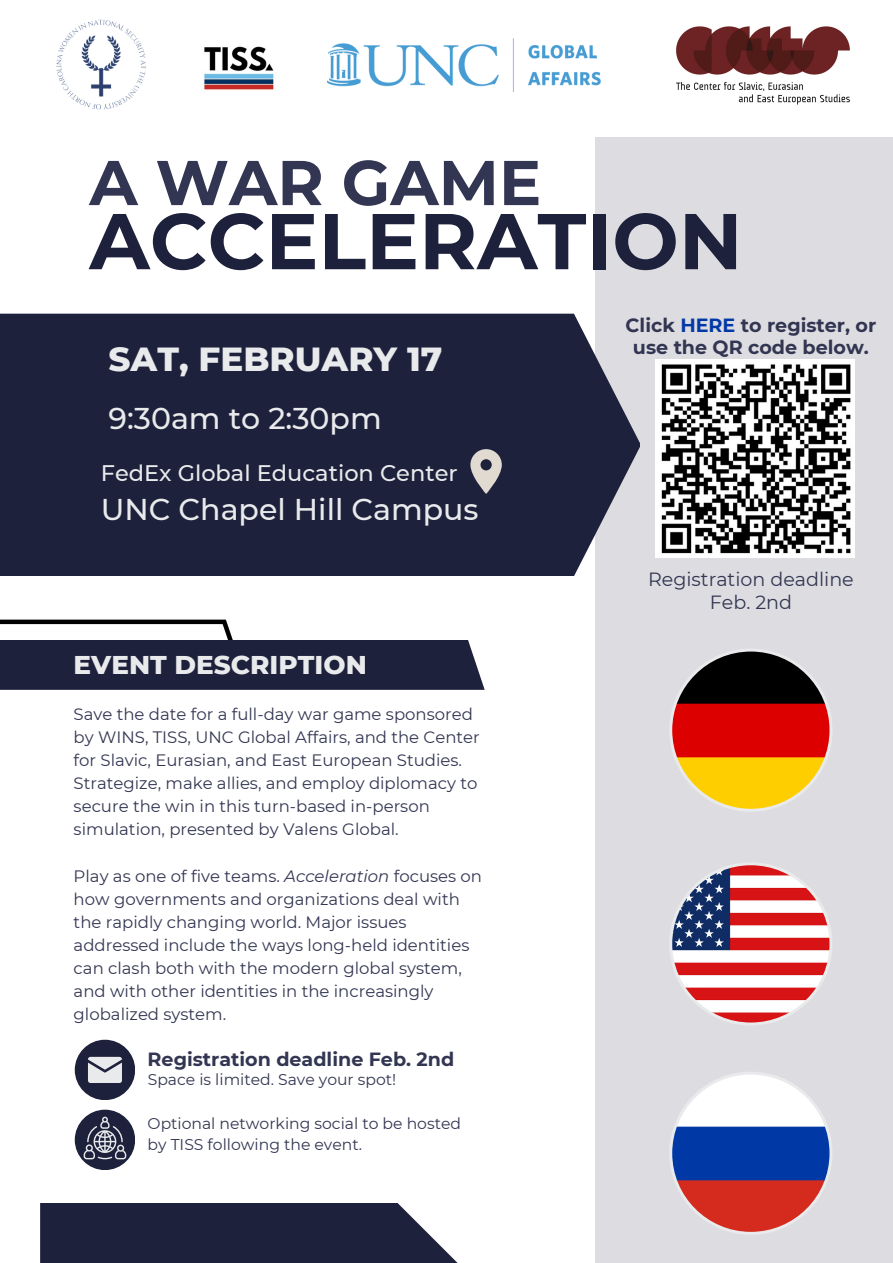
<style>
.page{position:relative;width:893px;height:1263px;background:#fff}
.page>*{position:absolute;margin:0;border:0;box-sizing:border-box;transform-origin:0 0}
.t1{font:700 78.9px "Montserrat";color:#1d213b}
.t2{font:700 63.15px "Montserrat";color:#333652}
.t3{font:800 34.05px "Montserrat";color:#e9eaec}
.t4{font:500 30px "Montserrat";color:#e9eaec}
.t5{font:800 26.25px "Montserrat";color:#e9eaec}
.t6{font:500 22.5px "Montserrat";color:#e9eaec}
.t7{font:700 19.12px "Montserrat";color:#333652}
.t8{font:700 19.05px/22.5px "Montserrat";color:#333652;text-align:center}
.t9{font:19.05px/22.5px "Montserrat";color:#333652;text-align:center}
.t10{font:16.5px/23.1px "Montserrat";color:#333652}
.t11{font:15.6px/21.4px "Montserrat";color:#333652}
.s1{font-style:italic}
.s2{color:#0239a6}
</style>
<div class="page">
<div style="left:595px;top:138px;width:298px;height:1125px;background:#dddde1"></div>
<div style="left:0;top:314px;width:640px;height:262px;background:#1d213b"></div>
<svg style="left:0;top:620px;width:485px;height:70px"></svg>
<div style="left:75px;top:1040px;width:60px;height:60px;background:#1d213b;border-radius:50%"></div>
<svg style="left:88px;top:1057px;width:34px;height:26px"></svg>
<div style="left:75px;top:1110px;width:60px;height:60px;background:#1d213b;border-radius:50%"></div>
<div style="left:40px;top:1203px;width:424px;height:60px;background:#1d213b"></div>
<svg style="left:470px;top:449px;width:32px;height:45px"></svg>
<svg style="left:670px;top:1072px;width:162px;height:162px"></svg>
<svg style="left:670px;top:863px;width:162px;height:162px"></svg>
<svg style="left:670px;top:649px;width:162px;height:162px"></svg>
<svg style="left:84px;top:1117px;width:42px;height:43px"></svg>
<img style="left:327px;top:38px;width:274px;height:53px">
<img style="left:204px;top:46px;width:70px;height:44px">
<img style="left:676px;top:26px;width:174px;height:78px">
<img style="left:56px;top:19px;width:90px;height:91px">
<img style="left:656px;top:359px;width:198px;height:199px">
<p class="t2" style="left:89px;top:144px;width:453px">A WAR GAME</p>
<p class="t1" style="left:89px;top:193px;width:655px">ACCELERATION</p>
<p class="t3" style="left:109px;top:338px;width:335px">SAT, FEBRUARY 17</p>
<p class="t4" style="left:109px;top:399px;width:275px">9:30am to 2:30pm</p>
<p class="t6" style="left:101px;top:459px;width:358px">FedEx Global Education Center</p>
<p class="t4" style="left:101px;top:491px;width:379px">UNC Chapel Hill Campus</p>
<p class="t5" style="left:74px;top:648px;width:295px">EVENT DESCRIPTION</p>
<p class="t10" style="left:74px;top:703px;width:408px">Save the date for a full-day war game sponsored by WINS, TISS, UNC Global Affairs, and the Center for Slavic, Eurasian, and East European Studies.<br>Strategize, make allies, and employ diplomacy to secure the win in this turn-based in-person simulation, presented by Valens Global.</p>
<p class="t10" style="left:74px;top:864px;width:410px">Play as one of five teams. <span class="s1">Acceleration</span> focuses on how governments and organizations deal with the rapidly changing world. Major issues addressed include the ways long-held identities can clash both with the modern global system, and with other identities in the increasingly globalized system.</p>
<p class="t7" style="left:148px;top:1047px;width:308px">Registration deadline Feb. 2nd</p>
<p class="t11" style="left:148px;top:1068px;width:250px">Space is limited. Save your spot!</p>
<p class="t11" style="left:148px;top:1112px;width:315px">Optional networking social to be hosted by TISS following the event.</p>
<p class="t8" style="left:625px;top:313px;width:252px">Click <span class="s2">HERE</span> to register, or use the QR code below.</p>
<p class="t9" style="left:648px;top:568px;width:207px">Registration deadline<br>Feb. 2nd</p>
</div>
